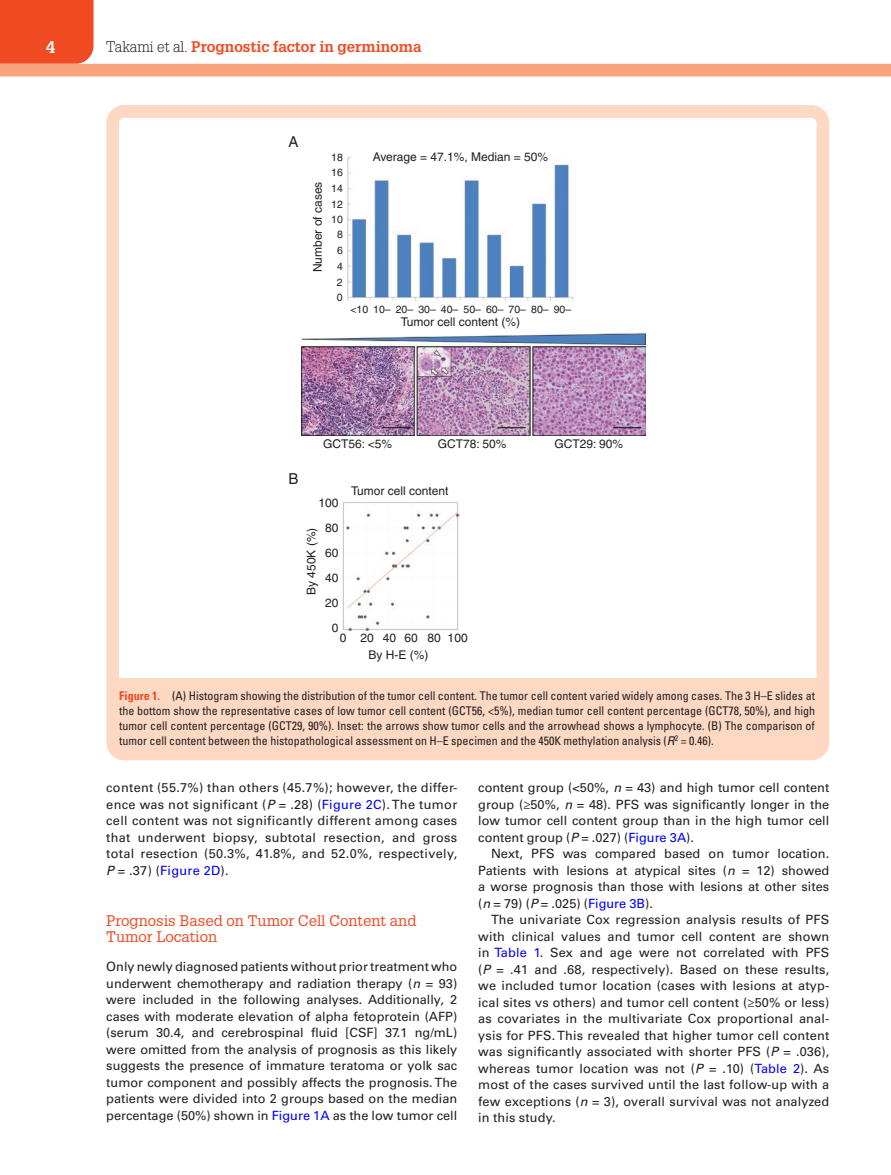
<style>
.page{position:relative;width:891px;height:1175px;background:#fff}
.page>*{position:absolute;margin:0;border:0;box-sizing:border-box;transform-origin:0 0}
.t1{font:700 16.5px "Glypha LT Std";color:#fff}
.t2{font:15px/16.5px "Glypha LT Std";color:#f04b22}
.t3{font:700 15px "Glypha LT Std";color:#f04b22}
.t4{font:15px "Helvetica";color:#231f20}
.t5{font:12.75px/16.5px "Univers LT Std";color:#231f20;text-align:justify}
.t6{font:condensed 12px/15px "Univers LT Std";color:#231f20;text-align:justify}
.t7{font:12px/25.2px "Helvetica";color:#231f20;text-align:center}
.t8{font:10.5px/15.8px "Helvetica";color:#231f20;text-align:justify}
.s1{font-weight:300;color:#231f20}
.s2{font-weight:700;color:#f04b22}
.s3{font-style:italic;font-stretch:normal}
.s4{font-style:italic}
.s5{color:#00f}
</style>
<div class="page">
<div style="left:0;top:0;width:94px;height:64px;background:#f04b22"></div>
<div style="left:0;top:64px;width:891px;height:12px;background:#f7a37d"></div>
<div style="left:110px;top:678px;width:716px;height:74px;background:#fdd8c3"></div>
<img style="left:302px;top:158px;width:343px;height:277px">
<img style="left:343px;top:502px;width:117px;height:128px">
<div style="left:106px;top:105px;width:723px;height:655px;border:13px solid #fdd8c3;border-radius:12px"></div>
<p class="t1" style="left:46px;top:37px;width:11px">4</p>
<p class="t3" style="left:106px;top:37px;width:317px"><span class="s1">Takami et al.</span> Prognostic factor in germinoma</p>
<p class="t4" style="left:289px;top:133px;width:12px">A</p>
<p class="t7" style="left:305px;top:272px;width:92px;rotate:-90deg">Number of cases</p>
<p class="t8" style="left:331px;top:150px;width:13px">18<br>16<br>14<br>12</p>
<p class="t8" style="left:331px;top:211px;width:13px">10</p>
<p class="t8" style="left:337px;top:226px;width:7px">8<br>6<br>4<br>2<br>0</p>
<p class="t7" style="left:373px;top:144px;width:177px">Average = 47.1%, Median = 50%</p>
<p class="t8" style="left:486px;top:301px;width:87px">60– 70– 80– 90–</p>
<p class="t8" style="left:351px;top:301px;width:132px">&lt;10 10– 20– 30– 40– 50–</p>
<p class="t7" style="left:401px;top:309px;width:121px">Tumor cell content (%)</p>
<p class="t7" style="left:323px;top:431px;width:71px">GCT56: &lt;5%</p>
<p class="t7" style="left:438px;top:431px;width:70px">GCT78: 50%</p>
<p class="t7" style="left:554px;top:431px;width:70px">GCT29: 90%</p>
<p class="t4" style="left:289px;top:470px;width:12px">B</p>
<p class="t7" style="left:318px;top:490px;width:22px">100<br>80<br>60<br>40</p>
<p class="t7" style="left:299px;top:595px;width:69px;rotate:-90deg">By 450K (%)</p>
<p class="t7" style="left:325px;top:590px;width:15px">20</p>
<p class="t7" style="left:332px;top:615px;width:8px">0</p>
<p class="t7" style="left:351px;top:478px;width:99px">Tumor cell content</p>
<p class="t7" style="left:340px;top:625px;width:8px">0</p>
<p class="t7" style="left:361px;top:625px;width:15px">20</p>
<p class="t7" style="left:369px;top:629px;width:62px;line-height:17px">40 60<br>By H-E (%)</p>
<p class="t7" style="left:428px;top:625px;width:42px">80 100</p>
<p class="t6" style="left:119px;top:687px;width:698px"><span class="s2">Figure 1.</span> (A) Histogram showing the distribution of the tumor cell content. The tumor cell content varied widely among cases. The 3 H–E slides at the bottom show the representative cases of low tumor cell content (GCT56, &lt;5%), median tumor cell content percentage (GCT78, 50%), and high tumor cell content percentage (GCT29, 90%). Inset: the arrows show tumor cells and the arrowhead shows a lymphocyte. (B) The comparison of tumor cell content between the histopathological assessment on H–E specimen and the 450K methylation analysis (<span class="s3">R</span><sup>2</sup> = 0.46).</p>
<p class="t5" style="left:106px;top:779px;width:352px">content (55.7%) than others (45.7%); however, the differ&shy;ence was not significant (<span class="s4">P</span> = .28) (<span class="s5">Figure 2C</span>). The tumor cell content was not significantly different among cases that underwent biopsy, subtotal resection, and gross total resection (50.3%, 41.8%, and 52.0%, respectively, <span class="s4">P</span> = .37) (<span class="s5">Figure 2D</span>).</p>
<p class="t2" style="left:106px;top:911px;width:312px">Prognosis Based on Tumor Cell Content and<br>Tumor Location</p>
<p class="t5" style="left:106px;top:958px;width:353px">Only newly diagnosed patients without prior treatment who underwent chemotherapy and radiation therapy (<span class="s4">n</span> = 93) were included in the following analyses. Additionally, 2 cases with moderate elevation of alpha fetoprotein (AFP) (serum 30.4, and cerebrospinal fluid [CSF] 37.1 ng/mL) were omitted from the analysis of prognosis as this likely suggests the presence of immature teratoma or yolk sac tumor component and possibly affects the prognosis. The patients were divided into 2 groups based on the median percentage (50%) shown in <span class="s5">Figure 1A</span> as the low tumor cell</p>
<p class="t5" style="left:478px;top:779px;width:353px">content group (&lt;50%, <span class="s4">n</span> = 43) and high tumor cell content group (≥50%, <span class="s4">n</span> = 48). PFS was significantly longer in the low tumor cell content group than in the high tumor cell content group (<span class="s4">P</span> = .027) (<span class="s5">Figure 3A</span>).</p>
<p class="t5" style="left:478px;top:845px;width:353px;text-indent:13px">Next, PFS was compared based on tumor location.<br>Patients with lesions at atypical sites (<span class="s4">n</span> = 12) showed a worse prognosis than those with lesions at other sites (<span class="s4">n</span> = 79) (<span class="s4">P</span> = .025) (<span class="s5">Figure 3B</span>).</p>
<p class="t5" style="left:478px;top:911px;width:353px;text-indent:13px">The univariate Cox regression analysis results of PFS with clinical values and tumor cell content are shown in <span class="s5">Table 1</span>. Sex and age were not correlated with PFS (<span class="s4">P</span> = .41 and .68, respectively). Based on these results, we included tumor location (cases with lesions at atyp&shy;ical sites vs others) and tumor cell content (≥50% or less) as covariates in the multivariate Cox proportional anal&shy;ysis for PFS. This revealed that higher tumor cell content was significantly associated with shorter PFS (<span class="s4">P</span> = .036), whereas tumor location was not (<span class="s4">P</span> = .10) (<span class="s5">Table 2</span>). As most of the cases survived until the last follow-up with a few exceptions (<span class="s4">n</span> = 3), overall survival was not analyzed in this study.</p>
</div>
